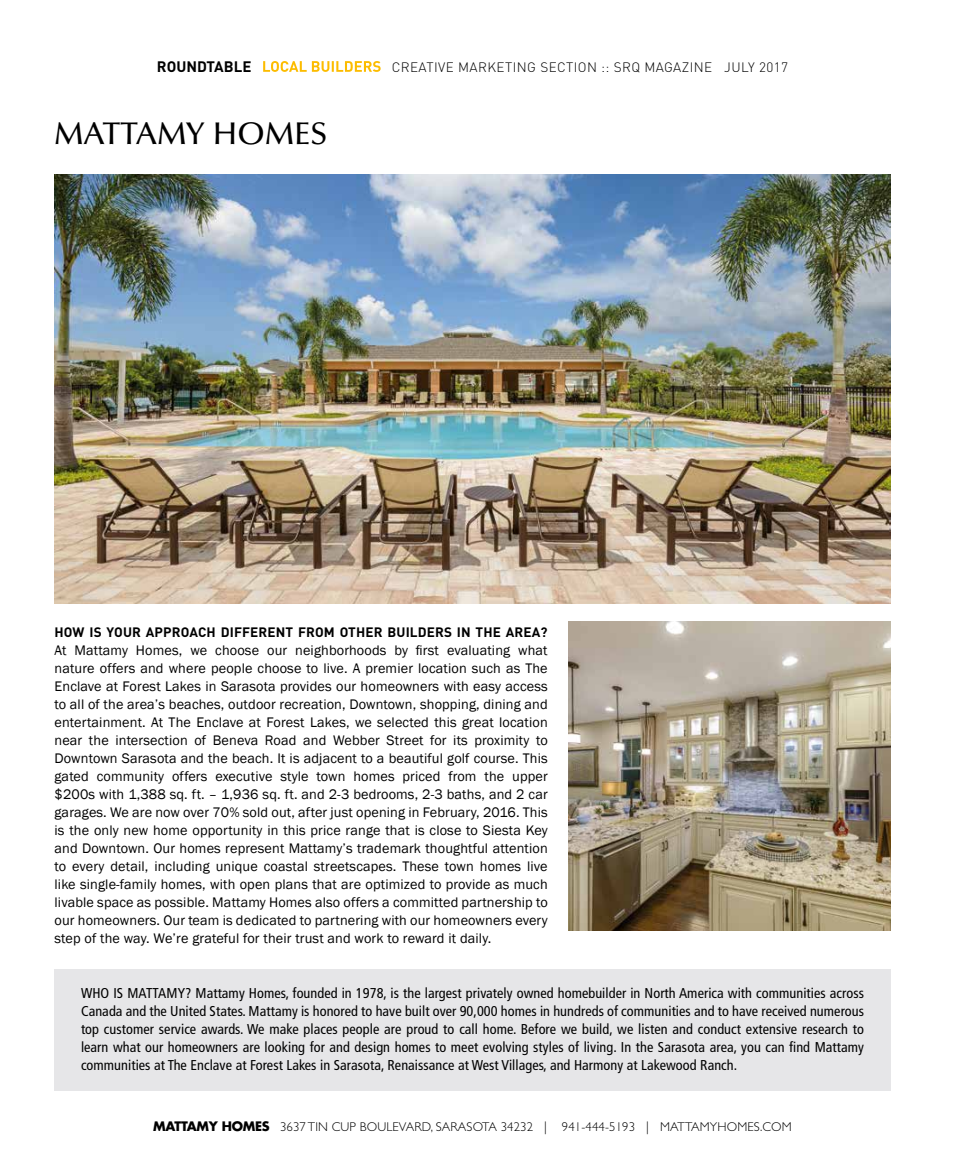
<style>
.page{position:relative;width:972px;height:1175px;background:#fff}
.page>*{position:absolute;margin:0;border:0;box-sizing:border-box;transform-origin:0 0}
.t1{font:500 31.5px "Optima";color:#000}
.t2{font:14.25px/18px "Franklin Gothic";letter-spacing:.01em;color:#000;text-align:justify}
.t3{font:condensed 14.25px/18px "Frutiger";letter-spacing:.005em;color:#000;text-align:justify}
.t4{font:300 13.5px "DIN";letter-spacing:.03em;color:#000}
.t5{font:700 13.5px "DIN";letter-spacing:.01em;color:#000}
.t6{font:300 12.75px "Gill Sans";letter-spacing:.01em;color:#000}
.s1{font-weight:700;font-size:15px}
.s2{font-weight:700;font-size:15px;color:#fff}
.s3{font-family:"Futura";font-weight:700}
</style>
<div class="page">
<div style="left:54px;top:969px;width:837px;height:121px;background:#e6e6e8"></div>
<img style="left:55px;top:174px;width:836px;height:429px">
<img style="left:568px;top:621px;width:323px;height:309px">
<p class="t4" style="left:157px;top:59px;width:633px"><span class="s1">ROUNDTABLE</span> <span class="s2">LOCAL BUILDERS</span> CREATIVE MARKETING SECTION :: SRQ MAGAZINE JULY 2017</p>
<h1 class="t1" style="left:54px;top:116px;width:275px">MATTAMY HOMES</h1>
<p class="t5" style="left:55px;top:623px;width:495px">HOW IS YOUR APPROACH DIFFERENT FROM OTHER BUILDERS IN THE AREA?</p>
<p class="t2" style="left:55px;top:641px;width:495px">At Mattamy Homes, we choose our neighborhoods by first evaluating what nature offers and where people choose to live. A premier location such as The Enclave at Forest Lakes in Sarasota provides our homeowners with easy access to all of the area’s beaches, outdoor recreation, Downtown, shopping, dining and entertainment. At The Enclave at Forest Lakes, we selected this great location near the intersection of Beneva Road and Webber Street for its proximity to Downtown Sarasota and the beach. It is adjacent to a beautiful golf course. This gated community offers executive style town homes priced from the upper $200s with 1,388 sq. ft. – 1,936 sq. ft. and 2-3 bedrooms, 2-3 baths, and 2 car garages. We are now over 70% sold out, after just opening in February, 2016. This is the only new home opportunity in this price range that is close to Siesta Key and Downtown. Our homes represent Mattamy’s trademark thoughtful attention to every detail, including unique coastal streetscapes. These town homes live like single-family homes, with open plans that are optimized to provide as much livable space as possible. Mattamy Homes also offers a committed partnership to our homeowners. Our team is dedicated to partnering with our homeowners every step of the way. We’re grateful for their trust and work to reward it daily.</p>
<p class="t3" style="left:81px;top:984px;width:785px">WHO IS MATTAMY? Mattamy Homes, founded in 1978, is the largest privately owned homebuilder in North America with communities across Canada and the United States. Mattamy is honored to have built over 90,000 homes in hundreds of communities and to have received numerous top customer service awards. We make places people are proud to call home. Before we build, we listen and conduct extensive research to learn what our homeowners are looking for and design homes to meet evolving styles of living. In the Sarasota area, you can find Mattamy communities at The Enclave at Forest Lakes in Sarasota, Renaissance at West Villages, and Harmony at Lakewood Ranch.</p>
<p class="t6" style="left:153px;top:1119px;width:640px"><span class="s3">MATTAMY HOMES</span> 3637 TIN CUP BOULEVARD, SARASOTA 34232 | 941-444-5193 | MATTAMYHOMES.COM</p>
</div>
